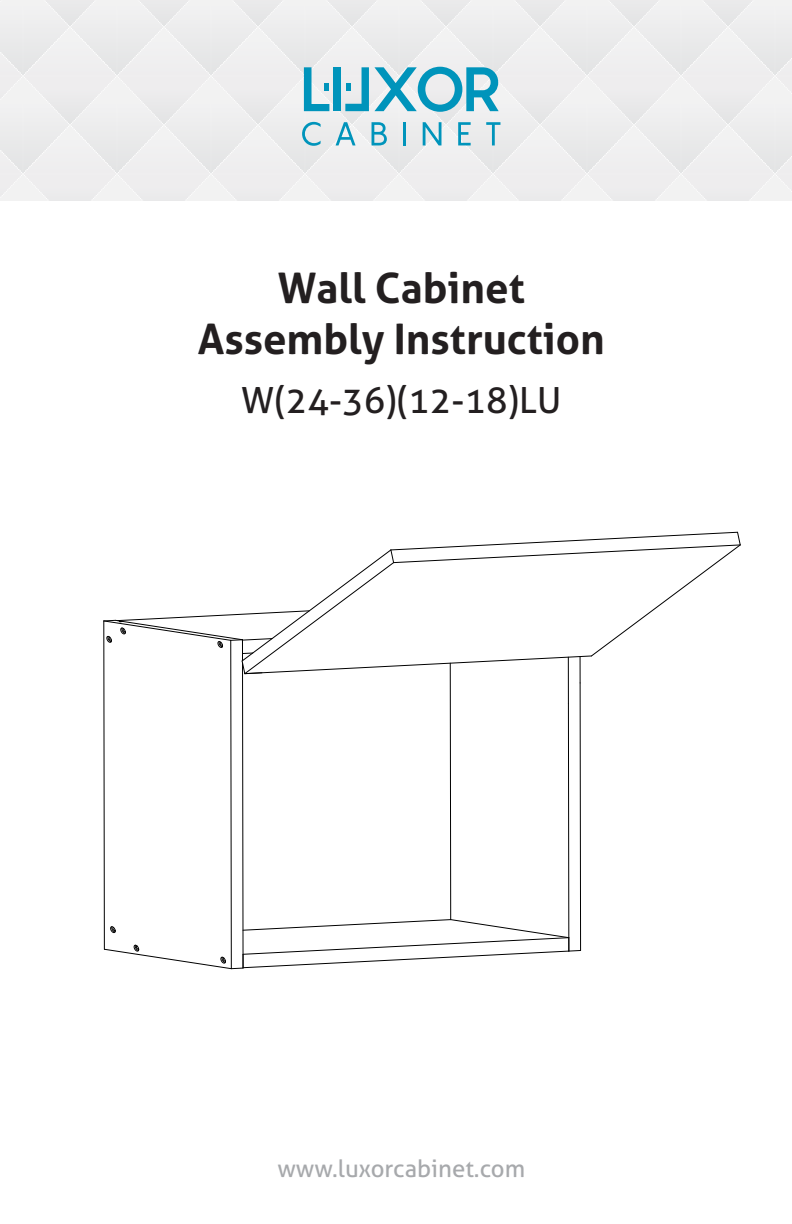
<style>
.page{position:relative;width:792px;height:1224px;background:#fff}
.page>*{position:absolute;margin:0;border:0;box-sizing:border-box;transform-origin:0 0}
.t1{font:700 42px/50.4px "Aller";color:#231f20;text-align:center}
.t2{font:36px "Aller";color:#231f20}
.t3{font:24px "Aller";color:#a7a9ac}
</style>
<div class="page">
<hr style="left:230px;top:640px;width:2px;height:329px;background:#000">
<hr style="left:103px;top:621px;width:2px;height:328px;background:#000">
<hr style="left:242px;top:663px;width:1px;height:305px;background:#000">
<hr style="left:568px;top:704px;width:1px;height:247px;background:#000">
<hr style="left:568px;top:657px;width:1px;height:47px;background:#000">
<hr style="left:450px;top:663px;width:1px;height:257px;background:#000">
<hr style="left:580px;top:683px;width:1px;height:267px;background:#000">
<svg style="left:103px;top:532px;width:638px;height:151px"></svg>
<svg style="left:104px;top:919px;width:477px;height:50px"></svg>
<div style="left:0;top:0;width:792px;height:201px;background:#eeedee"></div>
<svg style="left:302px;top:122px;width:19px;height:24px"></svg>
<svg style="left:336px;top:122px;width:20px;height:23px"></svg>
<svg style="left:372px;top:122px;width:15px;height:23px"></svg>
<hr style="left:403px;top:122px;width:3px;height:23px;background:#0094bb">
<svg style="left:423px;top:122px;width:18px;height:23px"></svg>
<svg style="left:458px;top:122px;width:13px;height:23px"></svg>
<svg style="left:486px;top:122px;width:14px;height:23px"></svg>
<svg style="left:304px;top:67px;width:25px;height:44px"></svg>
<div style="left:334px;top:67px;width:7px;height:44px;background:#0094bb"></div>
<div style="left:324px;top:83px;width:5px;height:8px;background:#0094bb"></div>
<svg style="left:345px;top:67px;width:154px;height:45px"></svg>
<p class="t1" style="left:198px;top:263px;width:409px">Wall Cabinet<br>Assembly Instruction</p>
<p class="t2" style="left:241px;top:378px;width:321px">W(24-36)(12-18)LU</p>
<p class="t3" style="left:277px;top:1154px;width:249px">www.luxorcabinet.com</p>
</div>
